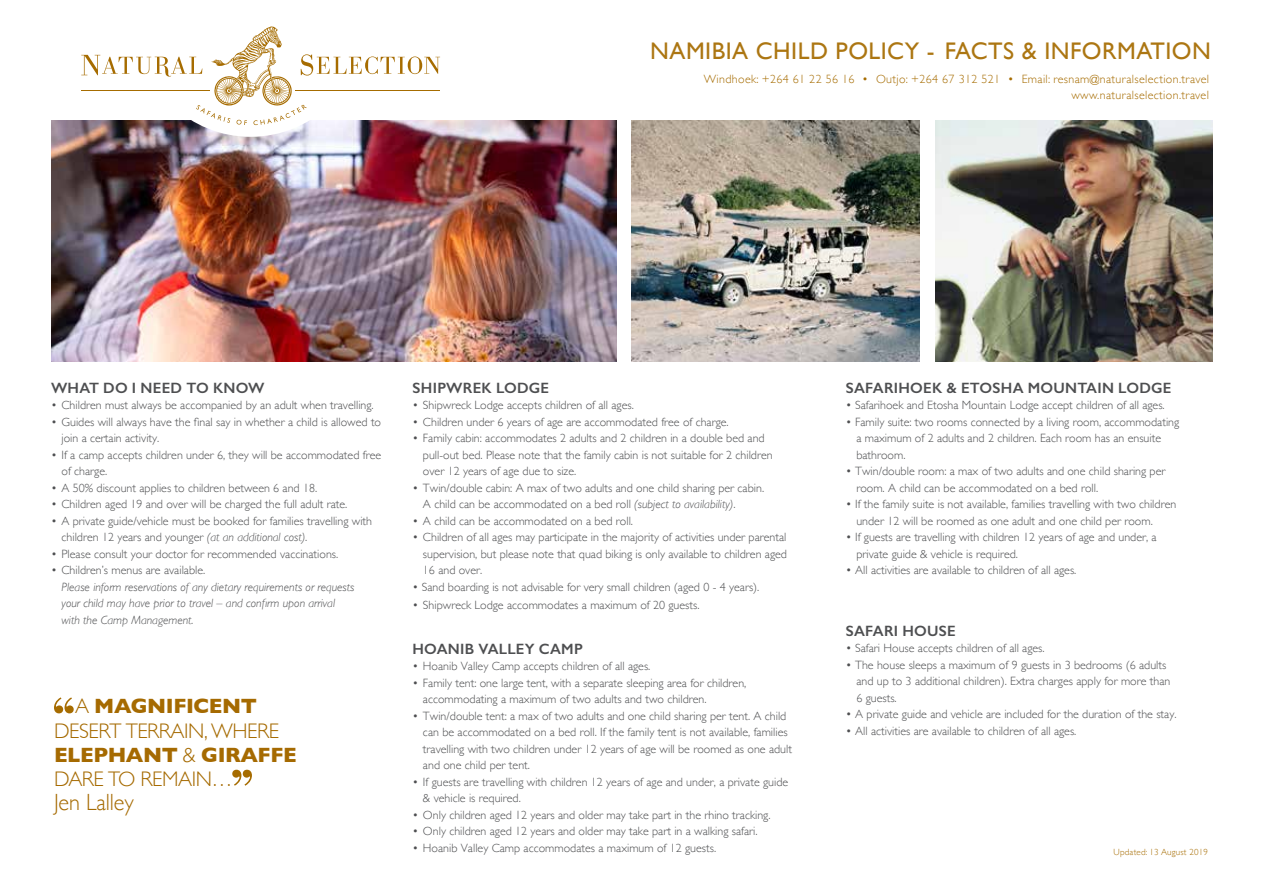
<style>
.page{position:relative;width:1263px;height:893px;background:#fff}
.page>*{position:absolute;margin:0;border:0;box-sizing:border-box;transform-origin:0 0}
.t1{font:24px "Gill Sans";letter-spacing:.02em;color:#ac7612}
.t2{font:300 23.4px "Gill Sans";letter-spacing:-.005em;color:#a56a01;scale:.95 1}
.t3{font:300 21px/24.2px "Gill Sans";letter-spacing:-.02em;color:#a56a01}
.t4{font:600 15px "Gill Sans";letter-spacing:.015em;color:#4e4f51}
.t5{font:300 12px/16.5px "Gill Sans";color:#4e4f51}
.t6{font:italic 300 12px/16.5px "Gill Sans";color:#4e4f51}
.t7{font:300 12px/16.5px "Gill Sans";letter-spacing:.03em;color:#a66c00;text-align:right}
.t8{font:300 9px "Gill Sans";letter-spacing:.02em;color:#a66c00}
.s1{font-style:italic}
.s2{font-weight:700}
</style>
<div class="page">
<img style="left:51px;top:121px;width:566px;height:240px">
<img style="left:631px;top:121px;width:288px;height:240px">
<img style="left:935px;top:121px;width:278px;height:240px">
<svg style="left:81px;top:26px;width:359px;height:111px"></svg>
<hr style="left:81px;top:90px;width:129px;height:1px;background:#a66c00">
<hr style="left:296px;top:90px;width:144px;height:1px;background:#a66c00">
<svg style="left:54px;top:697px;width:20px;height:17px"></svg>
<svg style="left:232px;top:770px;width:20px;height:16px"></svg>
<h1 class="t1" style="left:650px;top:37px;width:562px">NAMIBIA CHILD POLICY - FACTS &amp; INFORMATION</h1>
<p class="t7" style="left:704px;top:70px;width:507px">Windhoek: +264 61 22 56 16 • Outjo: +264 67 312 521 • Email: resnam@naturalselection.travel www.naturalselection.travel</p>
<p class="t4" style="left:51px;top:379px;width:215px">WHAT DO I NEED TO KNOW</p>
<p class="t5" style="left:51px;top:397px;width:324px">• Children must always be accompanied by an adult when travelling.</p>
<p class="t5" style="left:62px;top:413px;width:321px;text-indent:-10px">• Guides will always have the final say in whether a child is allowed to join a certain activity.</p>
<p class="t5" style="left:62px;top:446px;width:321px;text-indent:-10px">• If a camp accepts children under 6, they will be accommodated free of charge.</p>
<p class="t5" style="left:51px;top:479px;width:268px">• A 50% discount applies to children between 6 and 18.</p>
<p class="t5" style="left:51px;top:496px;width:298px">• Children aged 19 and over will be charged the full adult rate.</p>
<p class="t5" style="left:62px;top:512px;width:312px;text-indent:-10px">• A private guide/vehicle must be booked for families travelling with children 12 years and younger <span class="s1">(at an additional cost)</span>.</p>
<p class="t5" style="left:51px;top:545px;width:289px">• Please consult your doctor for recommended vaccinations.</p>
<p class="t5" style="left:51px;top:562px;width:156px">• Children’s menus are available.</p>
<p class="t6" style="left:62px;top:579px;width:294px">Please inform reservations of any dietary requirements or requests your child may have prior to travel – and confirm upon arrival with the Camp Management.</p>
<h3 class="t3" style="left:54px;top:693px;width:244px;text-indent:21px">A <span class="s2">MAGNIFICENT<br></span>DESERT TERRAIN, WHERE<br><span class="s2">ELEPHANT</span> &amp; <span class="s2">GIRAFFE<br></span>DARE TO REMAIN…</h3>
<h2 class="t2" style="left:54px;top:784px;width:85px">Jen Lalley</h2>
<p class="t4" style="left:412px;top:379px;width:138px">SHIPWREK LODGE</p>
<p class="t5" style="left:412px;top:397px;width:223px">• Shipwreck Lodge accepts children of all ages.</p>
<p class="t5" style="left:412px;top:413px;width:318px">• Children under 6 years of age are accommodated free of charge.</p>
<p class="t5" style="left:423px;top:430px;width:351px;text-indent:-10px">• Family cabin: accommodates 2 adults and 2 children in a double bed and pull-out bed. Please note that the family cabin is not suitable for 2 children over 12 years of age due to size.</p>
<p class="t5" style="left:423px;top:479px;width:343px;text-indent:-10px">• Twin/double cabin: A max of two adults and one child sharing per cabin.<br>A child can be accommodated on a bed roll <span class="s1">(subject to availability)</span>.</p>
<p class="t5" style="left:412px;top:512px;width:222px">• A child can be accommodated on a bed roll.</p>
<p class="t5" style="left:423px;top:529px;width:365px;text-align:justify;text-indent:-10px">• Children of all ages may participate in the majority of activities under parental supervision, but please note that quad biking is only available to children aged 16 and over.</p>
<p class="t5" style="left:412px;top:578px;width:348px">• Sand boarding is not advisable for very small children (aged 0 - 4 years).</p>
<p class="t5" style="left:412px;top:596px;width:289px">• Shipwreck Lodge accommodates a maximum of 20 guests.</p>
<p class="t4" style="left:412px;top:640px;width:172px">HOANIB VALLEY CAMP</p>
<p class="t5" style="left:412px;top:658px;width:239px">• Hoanib Valley Camp accepts children of all ages.</p>
<p class="t5" style="left:423px;top:674px;width:325px;text-indent:-10px">• Family tent: one large tent, with a separate sleeping area for children, accommodating a maximum of two adults and two children.</p>
<p class="t5" style="left:423px;top:707px;width:370px;text-indent:-10px">• Twin/double tent: a max of two adults and one child sharing per tent. A child can be accommodated on a bed roll. If the family tent is not available, families travelling with two children under 12 years of age will be roomed as one adult and one child per tent.</p>
<p class="t5" style="left:423px;top:773px;width:367px;text-indent:-10px">• If guests are travelling with children 12 years of age and under, a private guide &amp; vehicle is required.</p>
<p class="t5" style="left:412px;top:806px;width:360px">• Only children aged 12 years and older may take part in the rhino tracking.</p>
<p class="t5" style="left:412px;top:823px;width:347px">• Only children aged 12 years and older may take part in a walking safari.</p>
<p class="t5" style="left:412px;top:839px;width:305px">• Hoanib Valley Camp accommodates a maximum of 12 guests.</p>
<p class="t4" style="left:846px;top:379px;width:327px">SAFARIHOEK &amp; ETOSHA MOUNTAIN LODGE</p>
<p class="t5" style="left:846px;top:397px;width:320px">• Safarihoek and Etosha Mountain Lodge accept children of all ages.</p>
<p class="t5" style="left:856px;top:413px;width:324px;text-indent:-10px">• Family suite: two rooms connected by a living room, accommodating a maximum of 2 adults and 2 children. Each room has an ensuite bathroom.</p>
<p class="t5" style="left:856px;top:463px;width:311px;text-indent:-10px">• Twin/double room: a max of two adults and one child sharing per room. A child can be accommodated on a bed roll.</p>
<p class="t5" style="left:856px;top:496px;width:321px;text-indent:-10px">• If the family suite is not available, families travelling with two children under 12 will be roomed as one adult and one child per room.</p>
<p class="t5" style="left:856px;top:529px;width:302px;text-indent:-10px">• If guests are travelling with children 12 years of age and under, a private guide &amp; vehicle is required.</p>
<p class="t5" style="left:846px;top:562px;width:232px">• All activities are available to children of all ages.</p>
<p class="t4" style="left:846px;top:622px;width:111px">SAFARI HOUSE</p>
<p class="t5" style="left:846px;top:640px;width:200px">• Safari House accepts children of all ages.</p>
<p class="t5" style="left:856px;top:656px;width:315px;text-indent:-10px">• The house sleeps a maximum of 9 guests in 3 bedrooms (6 adults and up to 3 additional children). Extra charges apply for more than<br>6 guests.</p>
<p class="t5" style="left:846px;top:706px;width:332px">• A private guide and vehicle are included for the duration of the stay.</p>
<p class="t5" style="left:846px;top:722px;width:232px">• All activities are available to children of all ages.</p>
<p class="t8" style="left:1113px;top:845px;width:96px">Updated: 13 August 2019</p>
</div>
